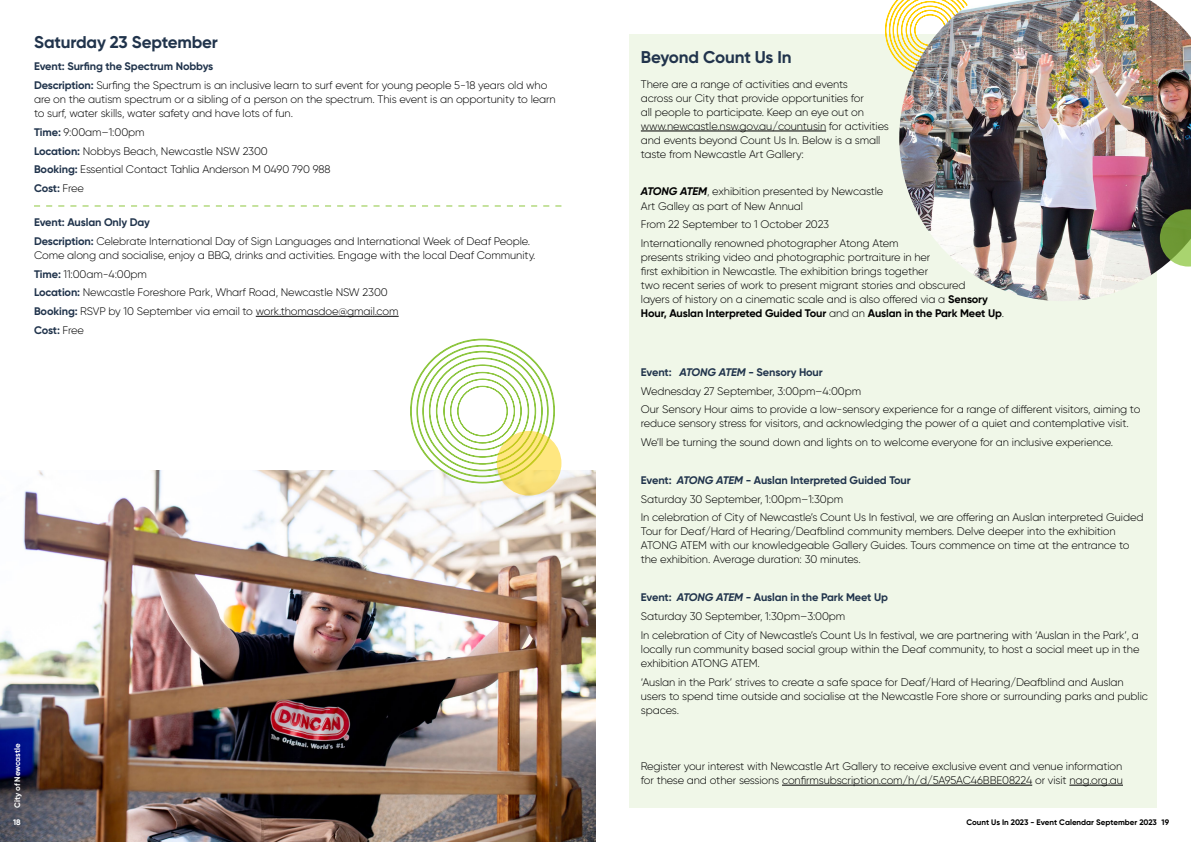
<style>
.page{position:relative;width:1191px;height:842px;background:#fff}
.page>*{position:absolute;margin:0;border:0;box-sizing:border-box;transform-origin:0 0}
.t1{font:700 17px "Gilroy";letter-spacing:-.01em;color:#21344c}
.Event_categories{font:300 11px/14px "Gilroy";letter-spacing:-.01em;color:#000}
.Event_categories-2{font:700 11px "Gilroy";letter-spacing:-.01em;color:#21344c}
.t2{font:700 8px "Gilroy";color:#000}
.t3{font:700 8px "Gilroy";letter-spacing:-.005em;color:#fff}
.s1{font-weight:700;color:#21344c}
.s2{font-weight:300;color:#000}
.s3{font-weight:700;font-style:italic}
.s4{font-weight:700}
.s5{font-style:italic}
</style>
<div class="page">
<div style="left:629px;top:34px;width:528px;height:774px;background:#f0f7e8"></div>
<hr style="left:256px;top:316px;width:143px;height:1px;background:#000">
<svg style="left:34px;top:206px;width:527px;height:1px"></svg>
<hr style="left:641px;top:131px;width:185px;height:1px;background:#000">
<hr style="left:782px;top:785px;width:250px;height:1px;background:#000">
<hr style="left:1069px;top:785px;width:54px;height:1px;background:#000">
<img style="left:0;top:471px;width:595px;height:371px">
<svg style="left:410px;top:339px;width:145px;height:144px"></svg>
<svg style="left:497px;top:431px;width:64px;height:65px;background:#f3e070"></svg>
<svg style="left:885px;top:0;width:14px;height:63px"></svg>
<img style="left:899px;top:0;width:292px;height:301px">
<svg style="left:1159px;top:209px;width:32px;height:58px;background:#6b8c40"></svg>
<p class="t1" style="left:34px;top:31px;width:185px">Saturday 23 September</p>
<p class="Event_categories-2" style="left:34px;top:59px;width:181px">Event: Surfing the Spectrum Nobbys</p>
<p class="Event_categories" style="left:34px;top:78px;width:523px"><span class="s1">Description:</span> Surfing the Spectrum is an inclusive learn to surf event for young people 5-18 years old who are on the autism spectrum or a sibling of a person on the spectrum. This event is an opportunity to learn to surf, water skills, water safety and have lots of fun.</p>
<p class="Event_categories" style="left:34px;top:125px;width:112px"><span class="s1">Time:</span> 9:00am–1:00pm</p>
<p class="Event_categories" style="left:34px;top:144px;width:235px"><span class="s1">Location:</span> Nobbys Beach, Newcastle NSW 2300</p>
<p class="Event_categories" style="left:34px;top:162px;width:298px"><span class="s1">Booking:</span> Essential Contact Tahlia Anderson M 0490 790 988</p>
<p class="Event_categories-2" style="left:34px;top:181px;width:52px">Cost: <span class="s2">Free</span></p>
<p class="Event_categories-2" style="left:34px;top:215px;width:117px">Event: Auslan Only Day</p>
<p class="Event_categories" style="left:34px;top:234px;width:503px"><span class="s1">Description:</span> Celebrate International Day of Sign Languages and International Week of Deaf People.<br>Come along and socialise, enjoy a BBQ, drinks and activities. Engage with the local Deaf Community.</p>
<p class="Event_categories" style="left:34px;top:267px;width:114px"><span class="s1">Time:</span> 11:00am-4:00pm</p>
<p class="Event_categories" style="left:34px;top:285px;width:355px"><span class="s1">Location:</span> Newcastle Foreshore Park, Wharf Road, Newcastle NSW 2300</p>
<p class="Event_categories" style="left:34px;top:304px;width:366px"><span class="s1">Booking:</span> RSVP by 10 September via email to work.thomasdoe@gmail.com</p>
<p class="Event_categories-2" style="left:34px;top:323px;width:52px">Cost: <span class="s2">Free</span></p>
<p class="t3" style="left:12px;top:808px;width:66px;rotate:-90deg">City of Newcastle</p>
<p class="t3" style="left:13px;top:817px;width:9px">18</p>
<p class="t1" style="left:641px;top:46px;width:152px">Beyond Count Us In</p>
<p class="Event_categories" style="left:641px;top:77px;width:250px">There are a range of activities and events<br>across our City that provide opportunities for<br>all people to participate. Keep an eye out on www.newcastle.nsw.gov.au/countusin for activities and events beyond Count Us In. Below is a small taste from Newcastle Art Gallery:</p>
<p class="Event_categories" style="left:641px;top:185px;width:244px"><span class="s3">ATONG ATEM</span>, exhibition presented by Newcastle<br>Art Galley as part of New Annual</p>
<p class="Event_categories" style="left:641px;top:217px;width:190px">From 22 September to 1 October 2023</p>
<p class="Event_categories" style="left:641px;top:236px;width:365px">Internationally renowned photographer Atong Atem<br>presents striking video and photographic portraiture in her<br>first exhibition in Newcastle. The exhibition brings together<br>two recent series of work to present migrant stories and obscured<br>layers of history on a cinematic scale and is also offered via a <span class="s4">Sensory Hour, Auslan Interpreted Guided Tour</span> and an <span class="s4">Auslan in the Park Meet Up</span>.</p>
<p class="Event_categories-2" style="left:641px;top:365px;width:183px">Event: <span class="s5">ATONG ATEM</span> - Sensory Hour</p>
<p class="Event_categories" style="left:641px;top:384px;width:222px">Wednesday 27 September, 3:00pm–4:00pm</p>
<p class="Event_categories" style="left:641px;top:402px;width:501px">Our Sensory Hour aims to provide a low-sensory experience for a range of different visitors, aiming to reduce sensory stress for visitors, and acknowledging the power of a quiet and contemplative visit.</p>
<p class="Event_categories" style="left:641px;top:435px;width:474px">We’ll be turning the sound down and lights on to welcome everyone for an inclusive experience.</p>
<p class="Event_categories-2" style="left:641px;top:473px;width:271px">Event: <span class="s5">ATONG ATEM</span> - Auslan Interpreted Guided Tour</p>
<p class="Event_categories" style="left:641px;top:492px;width:204px">Saturday 30 September, 1:00pm–1:30pm</p>
<p class="Event_categories" style="left:641px;top:510px;width:504px">In celebration of City of Newcastle’s Count Us In festival, we are offering an Auslan interpreted Guided Tour for Deaf/Hard of Hearing/Deafblind community members. Delve deeper into the exhibition ATONG ATEM with our knowledgeable Gallery Guides. Tours commence on time at the entrance to the exhibition. Average duration: 30 minutes.</p>
<p class="Event_categories-2" style="left:641px;top:590px;width:249px">Event: <span class="s5">ATONG ATEM</span> - Auslan in the Park Meet Up</p>
<p class="Event_categories" style="left:641px;top:609px;width:206px">Saturday 30 September, 1:30pm–3:00pm</p>
<p class="Event_categories" style="left:641px;top:628px;width:500px;text-align:justify">In celebration of City of Newcastle’s Count Us In festival, we are partnering with ‘Auslan in the Park’, a locally run community based social group within the Deaf community, to host a social meet up in the exhibition ATONG ATEM.</p>
<p class="Event_categories" style="left:641px;top:675px;width:509px">‘Auslan in the Park’ strives to create a safe space for Deaf/Hard of Hearing/Deafblind and Auslan users to spend time outside and socialise at the Newcastle Fore shore or surrounding parks and public spaces.</p>
<p class="Event_categories" style="left:641px;top:759px;width:483px">Register your interest with Newcastle Art Gallery to receive exclusive event and venue information for these and other sessions confirmsubscription.com/h/d/5A95AC46BBE08224 or visit nag.org.au</p>
<p class="t2" style="left:966px;top:817px;width:204px">Count Us In 2023 - Event Calendar September 2023 19</p>
</div>
